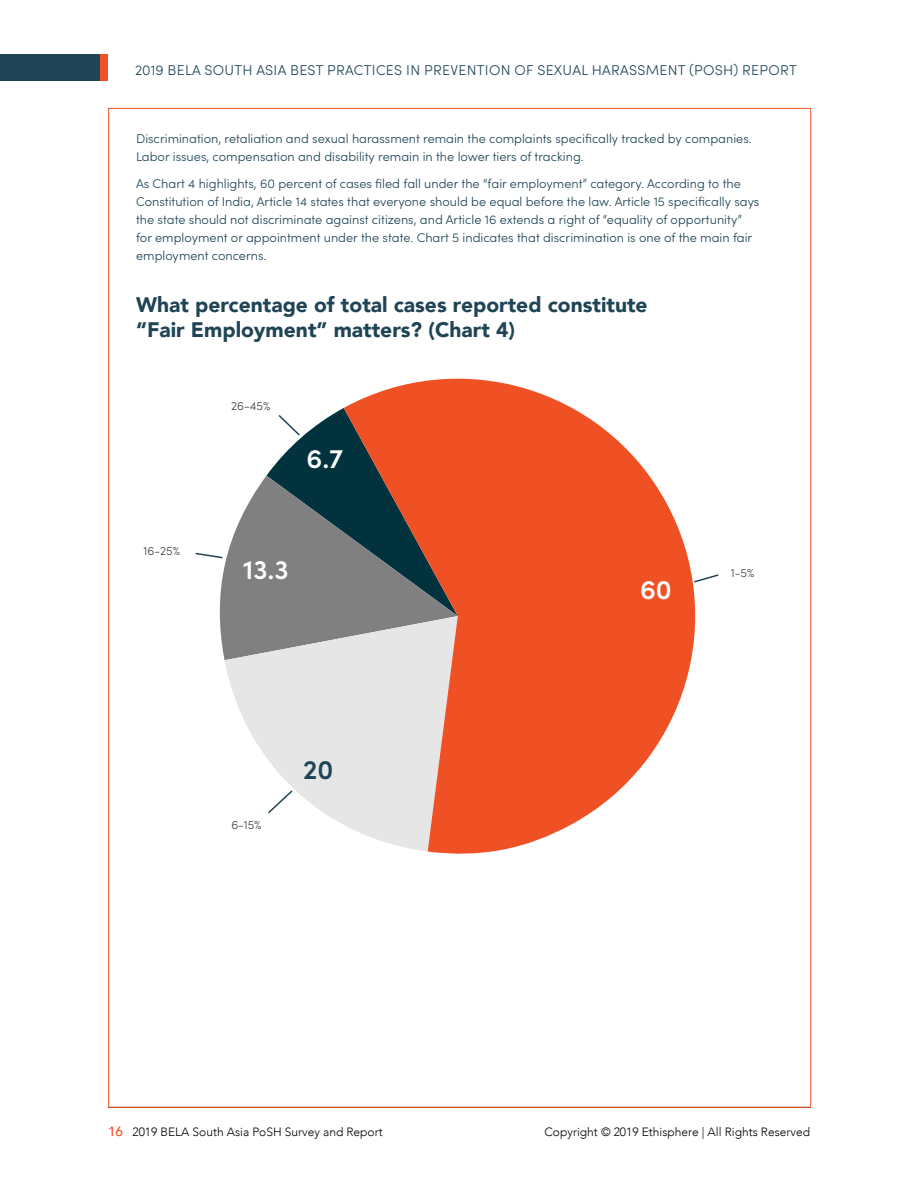
<style>
.page{position:relative;width:918px;height:1188px;background:#fff}
.page>*{position:absolute;margin:0;border:0;box-sizing:border-box;transform-origin:0 0}
.t1{font:600 27px "Sofia Pro";color:#fff}
.t2{font:600 27px "Sofia Pro";color:#1f4456}
.t3{font:900 21px/25.2px "Avenir";color:#1f4456}
.t4{font:300 14.25px "Sofia Pro";letter-spacing:.02em;color:#1f4456}
.t5{font:300 12.75px/18px "Sofia Pro";color:#1f4456}
.t6{font:300 12px "Avenir";color:#000}
.t7{font:300 12px "Sofia Pro";color:#414042}
.s1{font-weight:500;font-size:13.5px;color:#f05126}
</style>
<div class="page">
<div style="left:0;top:54px;width:108px;height:27px;background:#1f4456"></div>
<div style="left:101px;top:54px;width:7px;height:27px;background:#f05126"></div>
<svg style="left:219px;top:476px;width:47px;height:184px;fill:#808080"></svg>
<svg style="left:225px;top:616px;width:119px;height:209px;fill:#e6e6e6"></svg>
<svg style="left:344px;top:378px;width:352px;height:476px;fill:#ef5125"></svg>
<svg style="left:693px;top:573px;width:26px;height:11px"></svg>
<svg style="left:266px;top:408px;width:192px;height:208px"></svg>
<svg style="left:195px;top:552px;width:29px;height:7px"></svg>
<svg style="left:267px;top:789px;width:27px;height:26px"></svg>
<p class="t4" style="left:135px;top:60px;width:663px">2019 BELA SOUTH ASIA BEST PRACTICES IN PREVENTION OF SEXUAL HARASSMENT (POSH) REPORT</p>
<p class="t5" style="left:136px;top:129px;width:617px">Discrimination, retaliation and sexual harassment remain the complaints specifically tracked by companies.<br>Labor issues, compensation and disability remain in the lower tiers of tracking.</p>
<p class="t5" style="left:136px;top:174px;width:625px">As Chart 4 highlights, 60 percent of cases filed fall under the “fair employment” category. According to the Constitution of India, Article 14 states that everyone should be equal before the law. Article 15 specifically says the state should not discriminate against citizens, and Article 16 extends a right of “equality of opportunity” for employment or appointment under the state. Chart 5 indicates that discrimination is one of the main fair employment concerns.</p>
<h2 class="t3" style="left:136px;top:291px;width:513px">What percentage of total cases reported constitute “Fair Employment” matters? (Chart 4)</h2>
<p class="t7" style="left:144px;top:542px;width:38px">16-25%</p>
<p class="t7" style="left:231px;top:397px;width:41px">26-45%</p>
<h1 class="t1" style="left:307px;top:439px;width:38px">6.7</h1>
<h1 class="t1" style="left:243px;top:549px;width:47px">13.3</h1>
<p class="t7" style="left:231px;top:816px;width:32px">6-15%</p>
<h1 class="t2" style="left:303px;top:750px;width:32px">20</h1>
<h1 class="t1" style="left:640px;top:569px;width:33px">60</h1>
<p class="t7" style="left:731px;top:564px;width:25px">1-5%</p>
<p class="t6" style="left:108px;top:1124px;width:276px"><span class="s1">16</span> 2019 BELA South Asia PoSH Survey and Report</p>
<p class="t6" style="left:545px;top:1124px;width:267px">Copyright © 2019 Ethisphere | All Rights Reserved</p>
</div>
